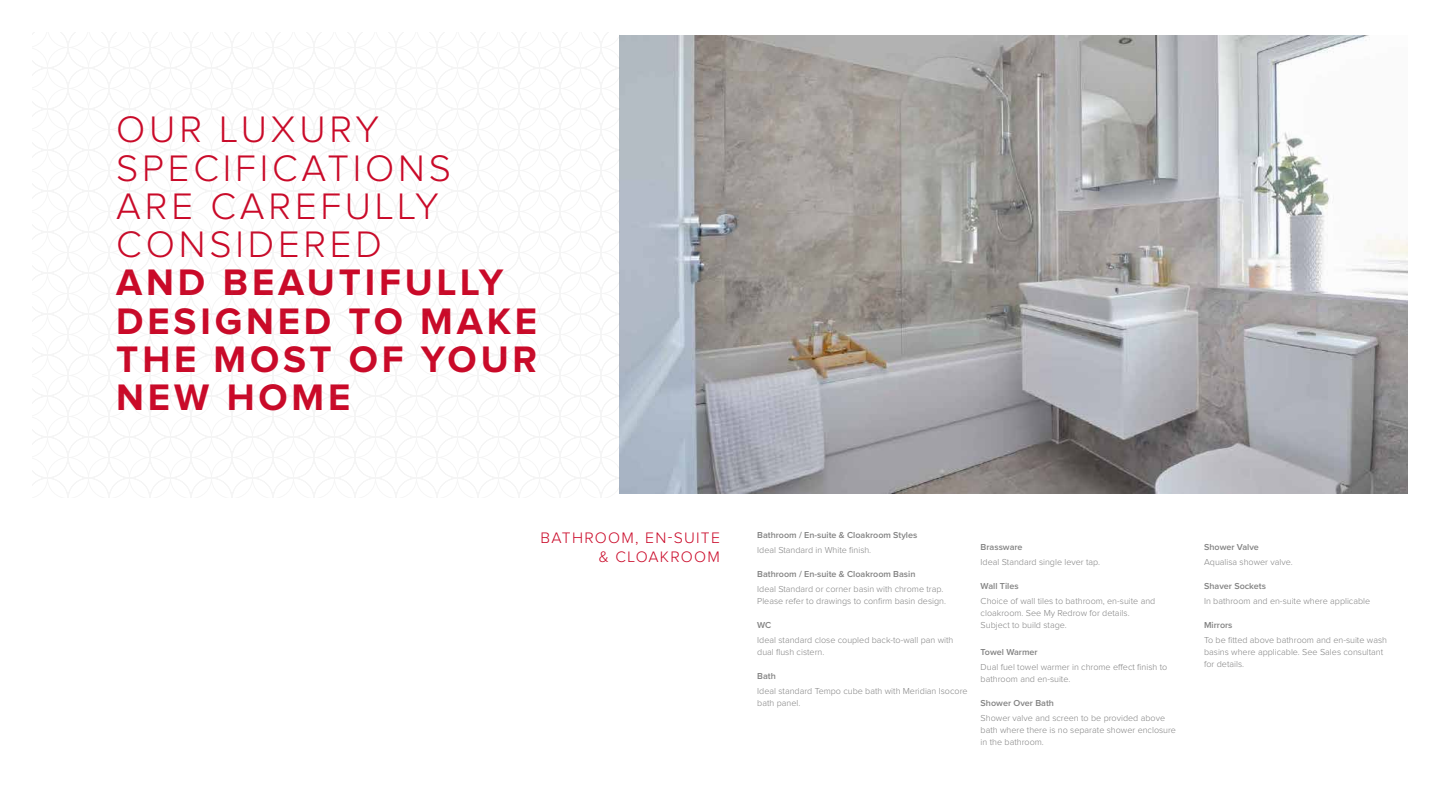
<style>
.page{position:relative;width:1440px;height:810px;background:#fff}
.page>*{position:absolute;margin:0;border:0;box-sizing:border-box;transform-origin:0 0}
.t1{font:700 38.25px/38.2px "Proxima Nova";letter-spacing:.1em;color:#ca0928}
.t2{font:300 38.25px/38.2px "Proxima Nova";letter-spacing:.1em;color:#ca0928}
.t3{font:300 15.75px/18.4px "Proxima Nova";letter-spacing:.08em;color:#ca0928;text-align:right}
.t4{font:300 9px/12px "Proxima Nova";color:#828282}
.t5{font:600 9px "Proxima Nova";color:#828282}
</style>
<div class="page">
<img style="left:619px;top:36px;width:789px;height:457px">
<h1 class="t2" style="left:116px;top:112px;width:336px">OUR LUXURY<br>SPECIFICATIONS<br>ARE CAREFULLY<br>CONSIDERED</h1>
<h1 class="t1" style="left:116px;top:265px;width:422px">AND BEAUTIFULLY<br>DESIGNED TO MAKE<br>THE MOST OF YOUR<br>NEW HOME</h1>
<h2 class="t3" style="left:541px;top:529px;width:181px">BATHROOM, EN-SUITE &amp; CLOAKROOM</h2>
<p class="t5" style="left:757px;top:528px;width:162px">Bathroom / En-suite &amp; Cloakroom Styles</p>
<p class="t4" style="left:757px;top:544px;width:116px">Ideal Standard in White finish.</p>
<p class="t5" style="left:757px;top:567px;width:160px">Bathroom / En-suite &amp; Cloakroom Basin</p>
<p class="t4" style="left:757px;top:583px;width:190px">Ideal Standard or corner basin with chrome trap.<br>Please refer to drawings to confirm basin design.</p>
<p class="t5" style="left:757px;top:618px;width:16px">WC</p>
<p class="t4" style="left:757px;top:634px;width:198px">Ideal standard close coupled back-to-wall pan with dual flush cistern.</p>
<p class="t5" style="left:757px;top:669px;width:20px">Bath</p>
<p class="t4" style="left:757px;top:685px;width:212px">Ideal standard Tempo cube bath with Meridian Isocore bath panel.</p>
<p class="t5" style="left:981px;top:540px;width:44px">Brassware</p>
<p class="t4" style="left:981px;top:556px;width:121px">Ideal Standard single lever tap.</p>
<p class="t5" style="left:981px;top:579px;width:40px">Wall Tiles</p>
<p class="t4" style="left:981px;top:595px;width:176px">Choice of wall tiles to bathroom, en-suite and cloakroom. See My Redrow for details.<br>Subject to build stage.</p>
<p class="t5" style="left:981px;top:645px;width:59px">Towel Warmer</p>
<p class="t4" style="left:981px;top:661px;width:188px">Dual fuel towel warmer in chrome effect finish to bathroom and en-suite.</p>
<p class="t5" style="left:981px;top:696px;width:75px">Shower Over Bath</p>
<p class="t4" style="left:981px;top:712px;width:197px">Shower valve and screen to be provided above bath where there is no separate shower enclosure in the bathroom.</p>
<p class="t5" style="left:1204px;top:540px;width:56px">Shower Valve</p>
<p class="t4" style="left:1204px;top:556px;width:90px">Aqualisa shower valve.</p>
<p class="t5" style="left:1204px;top:579px;width:63px">Shaver Sockets</p>
<p class="t4" style="left:1204px;top:595px;width:168px">In bathroom and en-suite where applicable</p>
<p class="t5" style="left:1204px;top:618px;width:30px">Mirrors</p>
<p class="t4" style="left:1204px;top:634px;width:184px">To be fitted above bathroom and en-suite wash basins where applicable. See Sales consultant for details.</p>
</div>
